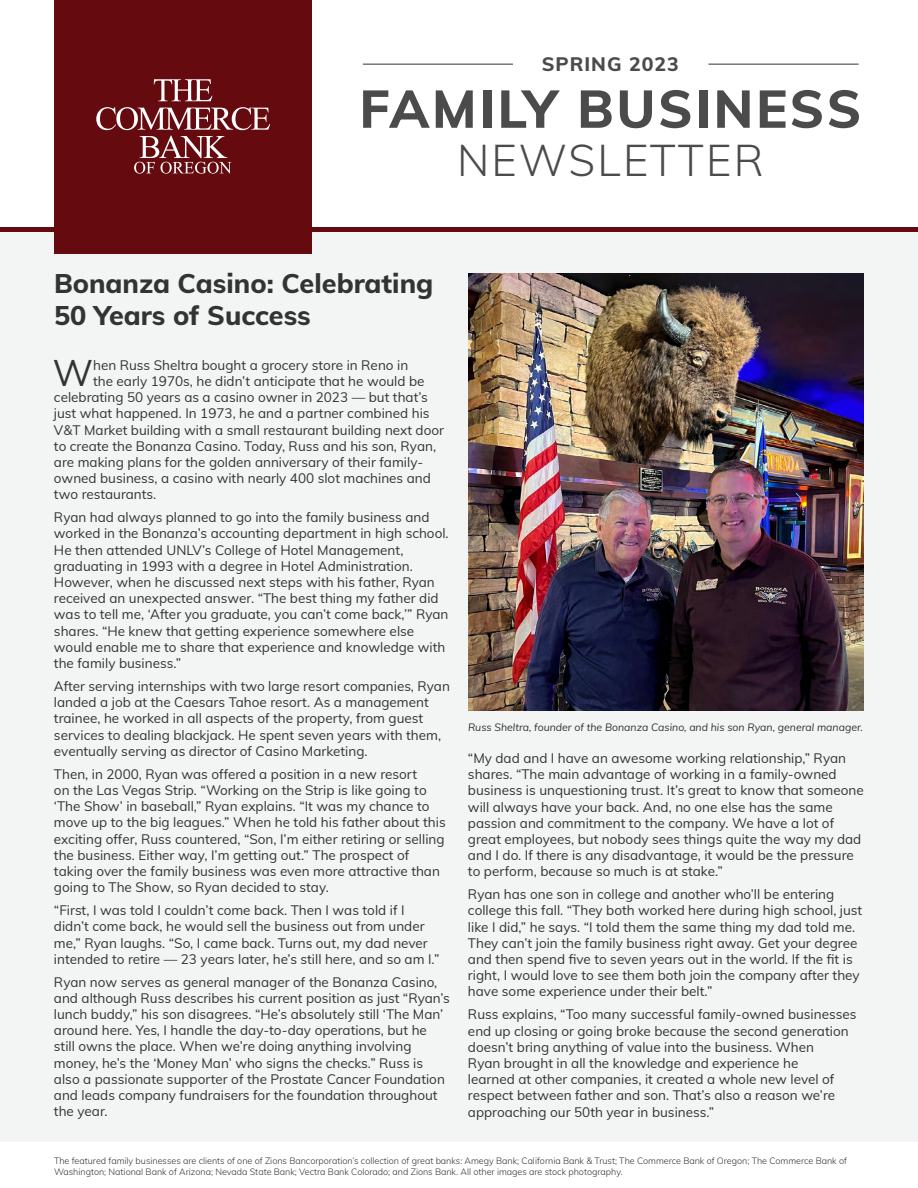
<style>
.page{position:relative;width:918px;height:1188px;background:#fff}
.page>*{position:absolute;margin:0;border:0;box-sizing:border-box;transform-origin:0 0}
.t1{font:800 52.5px "Mulish";letter-spacing:.05em;color:#4b4b4b}
.t2{font:300 43.5px "Mulish";letter-spacing:.05em;color:#4b4b4b}
.t3{font:36.3px "Mulish";color:#333}
.t4{font:800 27px/32.4px "Mulish";color:#333}
.t5{font:800 19.5px "Mulish";letter-spacing:.05em;color:#4b4b4b}
.t6{font:13.5px/16.2px "Mulish";color:#333}
.t7{font:italic 10.5px "Mulish";color:#333}
.t8{font:300 9px/10.8px "Mulish";color:#333}
</style>
<div class="page">
<div style="left:0;top:232px;width:918px;height:910px;background:#f3f4f4"></div>
<div style="left:54px;top:0;width:258px;height:253px;background:#650b10"></div>
<div style="left:0;top:227px;width:918px;height:5px;background:#650b10"></div>
<hr style="left:708px;top:64px;width:151px;height:1px;background:#333">
<hr style="left:363px;top:64px;width:150px;height:1px;background:#333">
<img style="left:468px;top:273px;width:396px;height:437px">
<svg style="left:154px;top:79px;width:59px;height:22px"></svg>
<svg style="left:96px;top:107px;width:174px;height:23px"></svg>
<svg style="left:134px;top:136px;width:98px;height:38px"></svg>
<h3 class="t5" style="left:542px;top:50px;width:139px">SPRING 2023</h3>
<h1 class="t1" style="left:359px;top:71px;width:503px">FAMILY BUSINESS</h1>
<h2 class="t2" style="left:457px;top:128px;width:308px">NEWSLETTER</h2>
<h3 class="t4" style="left:54px;top:266px;width:381px">Bonanza Casino: Celebrating<br>50 Years of Success</h3>
<h3 class="t3" style="left:53px;top:346px;width:42px">W</h3>
<p class="t6" style="left:93px;top:356px;width:317px">hen Russ Sheltra bought a grocery store in Reno in</p>
<p class="t6" style="left:93px;top:372px;width:333px">the early 1970s, he didn’t anticipate that he would be</p>
<p class="t6" style="left:54px;top:389px;width:375px">celebrating 50 years as a casino owner in 2023 — but that’s</p>
<p class="t6" style="left:54px;top:405px;width:377px">just what happened. In 1973, he and a partner combined his</p>
<p class="t6" style="left:54px;top:421px;width:392px">V&amp;T Market building with a small restaurant building next door</p>
<p class="t6" style="left:54px;top:437px;width:384px">to create the Bonanza Casino. Today, Russ and his son, Ryan,</p>
<p class="t6" style="left:54px;top:453px;width:371px">are making plans for the golden anniversary of their family-</p>
<p class="t6" style="left:54px;top:470px;width:378px">owned business, a casino with nearly 400 slot machines and</p>
<p class="t6" style="left:54px;top:486px;width:104px">two restaurants.</p>
<p class="t6" style="left:54px;top:509px;width:396px">Ryan had always planned to go into the family business and worked in the Bonanza’s accounting department in high school.<br>He then attended UNLV’s College of Hotel Management, graduating in 1993 with a degree in Hotel Administration.<br>However, when he discussed next steps with his father, Ryan received an unexpected answer. “The best thing my father did was to tell me, ‘After you graduate, you can’t come back,’” Ryan shares. “He knew that getting experience somewhere else would enable me to share that experience and knowledge with the family business.”</p>
<p class="t6" style="left:54px;top:677px;width:397px">After serving internships with two large resort companies, Ryan landed a job at the Caesars Tahoe resort. As a management trainee, he worked in all aspects of the property, from guest services to dealing blackjack. He spent seven years with them, eventually serving as director of Casino Marketing.</p>
<p class="t6" style="left:54px;top:765px;width:393px">Then, in 2000, Ryan was offered a position in a new resort<br>on the Las Vegas Strip. “Working on the Strip is like going to ‘The Show’ in baseball,” Ryan explains. “It was my chance to move up to the big leagues.” When he told his father about this exciting offer, Russ countered, “Son, I’m either retiring or selling the business. Either way, I’m getting out.” The prospect of taking over the family business was even more attractive than going to The Show, so Ryan decided to stay.</p>
<p class="t6" style="left:54px;top:902px;width:387px">“First, I was told I couldn’t come back. Then I was told if I didn’t come back, he would sell the business out from under me,” Ryan laughs. “So, I came back. Turns out, my dad never intended to retire — 23 years later, he’s still here, and so am I.”</p>
<p class="t6" style="left:54px;top:973px;width:397px">Ryan now serves as general manager of the Bonanza Casino, and although Russ describes his current position as just “Ryan’s lunch buddy,” his son disagrees. “He’s absolutely still ‘The Man’ around here. Yes, I handle the day-to-day operations, but he still owns the place. When we’re doing anything involving money, he’s the ‘Money Man’ who signs the checks.” Russ is also a passionate supporter of the Prostate Cancer Foundation and leads company fundraisers for the foundation throughout the year.</p>
<p class="t7" style="left:468px;top:720px;width:397px">Russ Sheltra, founder of the Bonanza Casino, and his son Ryan, general manager.</p>
<p class="t6" style="left:468px;top:749px;width:397px">“My dad and I have an awesome working relationship,” Ryan shares. “The main advantage of working in a family-owned business is unquestioning trust. It’s great to know that someone will always have your back. And, no one else has the same passion and commitment to the company. We have a lot of great employees, but nobody sees things quite the way my dad and I do. If there is any disadvantage, it would be the pressure to perform, because so much is at stake.”</p>
<p class="t6" style="left:468px;top:886px;width:396px">Ryan has one son in college and another who’ll be entering college this fall. “They both worked here during high school, just like I did,” he says. “I told them the same thing my dad told me.<br>They can’t join the family business right away. Get your degree and then spend five to seven years out in the world. If the fit is right, I would love to see them both join the company after they have some experience under their belt.”</p>
<p class="t6" style="left:468px;top:1006px;width:390px">Russ explains, “Too many successful family-owned businesses end up closing or going broke because the second generation doesn’t bring anything of value into the business. When<br>Ryan brought in all the knowledge and experience he<br>learned at other companies, it created a whole new level of respect between father and son. That’s also a reason we’re approaching our 50th year in business.”</p>
<p class="t8" style="left:54px;top:1155px;width:795px">The featured family businesses are clients of one of Zions Bancorporation’s collection of great banks: Amegy Bank; California Bank &amp; Trust; The Commerce Bank of Oregon; The Commerce Bank of<br>Washington; National Bank of Arizona; Nevada State Bank; Vectra Bank Colorado; and Zions Bank. All other images are stock photography.</p>
</div>
